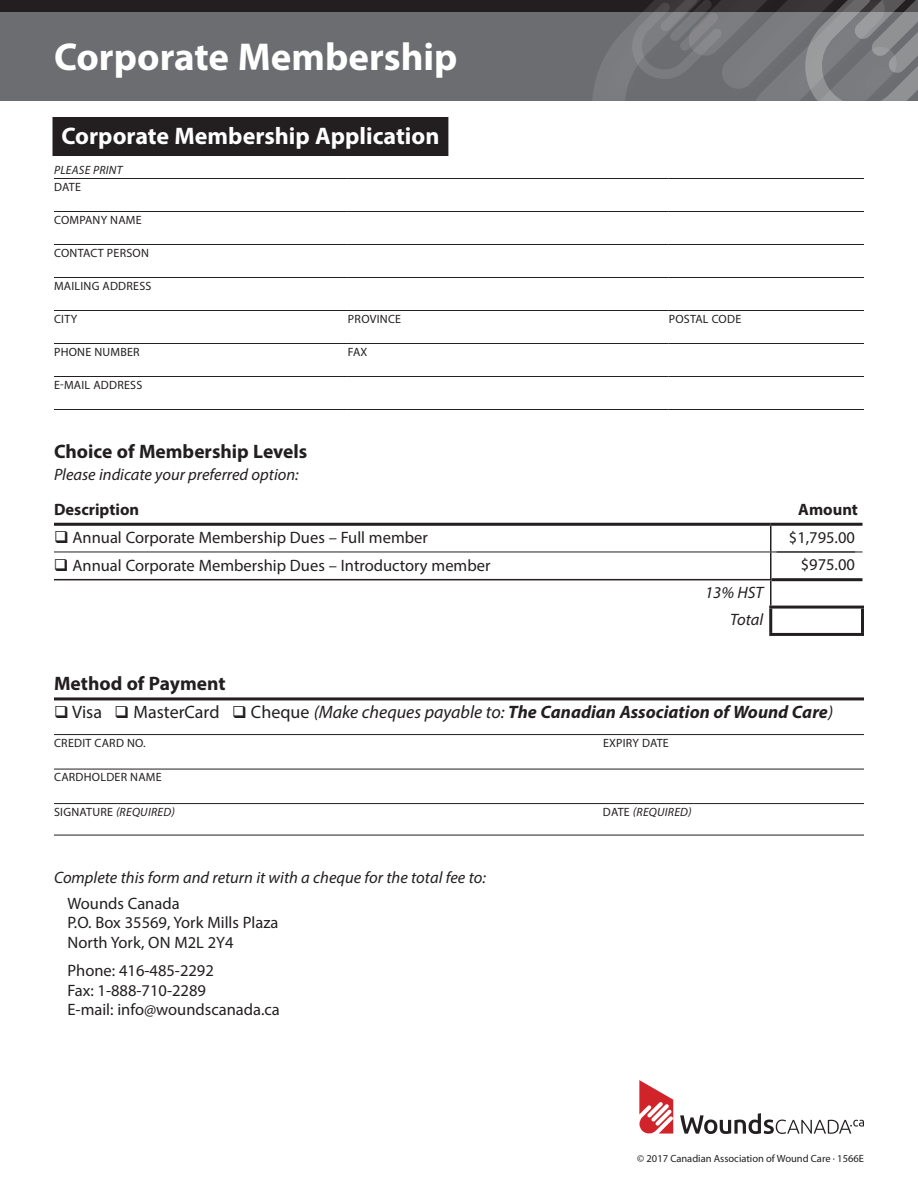
<style>
.page{position:relative;width:918px;height:1188px;background:#fff}
.page>*{position:absolute;margin:0;border:0;box-sizing:border-box;transform-origin:0 0}
.t1{font:700 39px "Myriad Pro";color:#fff}
.t2{font:700 24px "Myriad Pro";color:#fff}
.t3{font:700 19.5px "Myriad Pro";color:#231f20}
.t4{font:italic 700 18px "Myriad Pro";color:#231f20}
.t5{font:16.5px/19.5px "Myriad Pro";color:#231f20}
.t6{font:italic 16.5px/27.3px "Myriad Pro";color:#231f20;text-align:right}
.t7{font:700 16.5px "Myriad Pro";color:#231f20}
.t8{font:12px "Myriad Pro";letter-spacing:.02em;color:#231f20}
.t9{font:italic 12px "Myriad Pro";letter-spacing:.02em;color:#231f20}
.t10{font:10.5px "Myriad";color:#231f20}
.s1{font-weight:400;font-style:normal}
.s2{font-weight:400}
.s3{font-style:normal}
</style>
<div class="page">
<div style="left:0;top:0;width:918px;height:100px;background:#6c6d70"></div>
<div style="left:0;top:0;width:918px;height:11px;background:#231f20"></div>
<div style="left:52px;top:117px;width:396px;height:39px;background:#231f20"></div>
<hr style="left:54px;top:697px;width:810px;height:3px;background:#231f20">
<hr style="left:54px;top:734px;width:810px;height:1px;background:#231f20">
<hr style="left:54px;top:769px;width:810px;height:1px;background:#231f20">
<hr style="left:54px;top:803px;width:810px;height:1px;background:#231f20">
<hr style="left:54px;top:835px;width:810px;height:1px;background:#231f20">
<hr style="left:54px;top:211px;width:294px;height:1px;background:#231f20">
<hr style="left:348px;top:211px;width:321px;height:1px;background:#231f20">
<hr style="left:669px;top:211px;width:195px;height:1px;background:#231f20">
<hr style="left:54px;top:244px;width:294px;height:1px;background:#231f20">
<hr style="left:348px;top:244px;width:321px;height:1px;background:#231f20">
<hr style="left:669px;top:244px;width:195px;height:1px;background:#231f20">
<hr style="left:54px;top:277px;width:294px;height:1px;background:#231f20">
<hr style="left:348px;top:277px;width:321px;height:1px;background:#231f20">
<hr style="left:669px;top:277px;width:195px;height:1px;background:#231f20">
<hr style="left:54px;top:310px;width:294px;height:1px;background:#231f20">
<hr style="left:348px;top:310px;width:321px;height:1px;background:#231f20">
<hr style="left:669px;top:310px;width:195px;height:1px;background:#231f20">
<hr style="left:54px;top:343px;width:294px;height:1px;background:#231f20">
<hr style="left:348px;top:343px;width:321px;height:1px;background:#231f20">
<hr style="left:669px;top:343px;width:195px;height:1px;background:#231f20">
<hr style="left:54px;top:376px;width:294px;height:1px;background:#231f20">
<hr style="left:348px;top:376px;width:321px;height:1px;background:#231f20">
<hr style="left:669px;top:376px;width:195px;height:1px;background:#231f20">
<hr style="left:54px;top:409px;width:294px;height:1px;background:#231f20">
<hr style="left:348px;top:409px;width:321px;height:1px;background:#231f20">
<hr style="left:669px;top:409px;width:195px;height:1px;background:#231f20">
<hr style="left:54px;top:178px;width:294px;height:1px;background:#231f20">
<hr style="left:348px;top:178px;width:321px;height:1px;background:#231f20">
<hr style="left:669px;top:178px;width:195px;height:1px;background:#231f20">
<hr style="left:54px;top:579px;width:717px;height:1px;background:#231f20">
<svg style="left:770px;top:526px;width:1px;height:80px"></svg>
<hr style="left:54px;top:523px;width:717px;height:3px;background:#231f20">
<hr style="left:771px;top:523px;width:92px;height:3px;background:#231f20">
<hr style="left:54px;top:552px;width:717px;height:1px;background:#231f20">
<hr style="left:771px;top:552px;width:92px;height:1px;background:#231f20">
<hr style="left:771px;top:578px;width:92px;height:3px;background:#231f20">
<hr style="left:769px;top:606px;width:95px;height:3px;background:#231f20">
<hr style="left:769px;top:609px;width:3px;height:24px;background:#231f20">
<hr style="left:861px;top:609px;width:3px;height:24px;background:#231f20">
<hr style="left:769px;top:633px;width:95px;height:3px;background:#231f20">
<svg style="left:591px;top:0;width:327px;height:100px"></svg>
<svg style="left:680px;top:1113px;width:184px;height:21px"></svg>
<svg style="left:639px;top:1080px;width:34px;height:54px"></svg>
<h1 class="t1" style="left:54px;top:32px;width:405px">Corporate Membership</h1>
<h2 class="t2" style="left:62px;top:120px;width:379px">Corporate Membership Application</h2>
<p class="t9" style="left:54px;top:163px;width:70px">PLEASE PRINT</p>
<p class="t8" style="left:54px;top:179px;width:28px">DATE</p>
<p class="t8" style="left:54px;top:212px;width:89px">COMPANY NAME</p>
<p class="t8" style="left:54px;top:245px;width:96px">CONTACT PERSON</p>
<p class="t8" style="left:54px;top:278px;width:99px">MAILING ADDRESS</p>
<p class="t8" style="left:54px;top:311px;width:25px">CITY</p>
<p class="t8" style="left:348px;top:311px;width:55px">PROVINCE</p>
<p class="t8" style="left:669px;top:311px;width:74px">POSTAL CODE</p>
<p class="t8" style="left:54px;top:344px;width:87px">PHONE NUMBER</p>
<p class="t8" style="left:348px;top:344px;width:21px">FAX</p>
<p class="t8" style="left:54px;top:377px;width:90px">E-MAIL ADDRESS</p>
<p class="t3" style="left:54px;top:439px;width:255px">Choice of Membership Levels</p>
<p class="t6" style="left:54px;top:461px;width:246px">Please indicate your preferred option:</p>
<p class="t7" style="left:54px;top:499px;width:87px">Description</p>
<p class="t7" style="left:798px;top:499px;width:61px">Amount</p>
<p class="t5" style="left:54px;top:527px;width:375px">❑ Annual Corporate Membership Dues – Full member</p>
<p class="t5" style="left:789px;top:527px;width:68px">$1,795.00</p>
<p class="t5" style="left:54px;top:555px;width:438px">❑ Annual Corporate Membership Dues – Introductory member</p>
<p class="t5" style="left:801px;top:555px;width:56px">$975.00</p>
<p class="t6" style="left:705px;top:579px;width:60px">13% HST<br>Total</p>
<p class="t3" style="left:54px;top:671px;width:173px">Method of Payment</p>
<p class="t4" style="left:54px;top:701px;width:781px">❑ <span class="s1">Visa</span> ❑ <span class="s1">MasterCard</span> ❑ <span class="s1">Cheque</span> <span class="s2">(Make cheques payable to:</span> The Canadian Association of Wound Care<span class="s2">)</span></p>
<p class="t8" style="left:54px;top:736px;width:93px">CREDIT CARD NO.</p>
<p class="t8" style="left:603px;top:736px;width:67px">EXPIRY DATE</p>
<p class="t8" style="left:54px;top:770px;width:109px">CARDHOLDER NAME</p>
<p class="t9" style="left:54px;top:805px;width:122px"><span class="s3">SIGNATURE</span> (REQUIRED)</p>
<p class="t9" style="left:603px;top:805px;width:90px"><span class="s3">DATE</span> (REQUIRED)</p>
<p class="t6" style="left:54px;top:864px;width:433px">Complete this form and return it with a cheque for the total fee to:</p>
<p class="t5" style="left:67px;top:893px;width:212px">Wounds Canada<br>P.O. Box 35569, York Mills Plaza<br>North York, ON M2L 2Y4</p>
<p class="t5" style="left:67px;top:961px;width:214px">Phone: 416‑485‑2292<br>Fax: 1-888-710-2289<br>E-mail: info@woundscanada.ca</p>
<p class="t10" style="left:637px;top:1154px;width:228px">© 2017 Canadian Association of Wound Care · 1566E</p>
</div>
